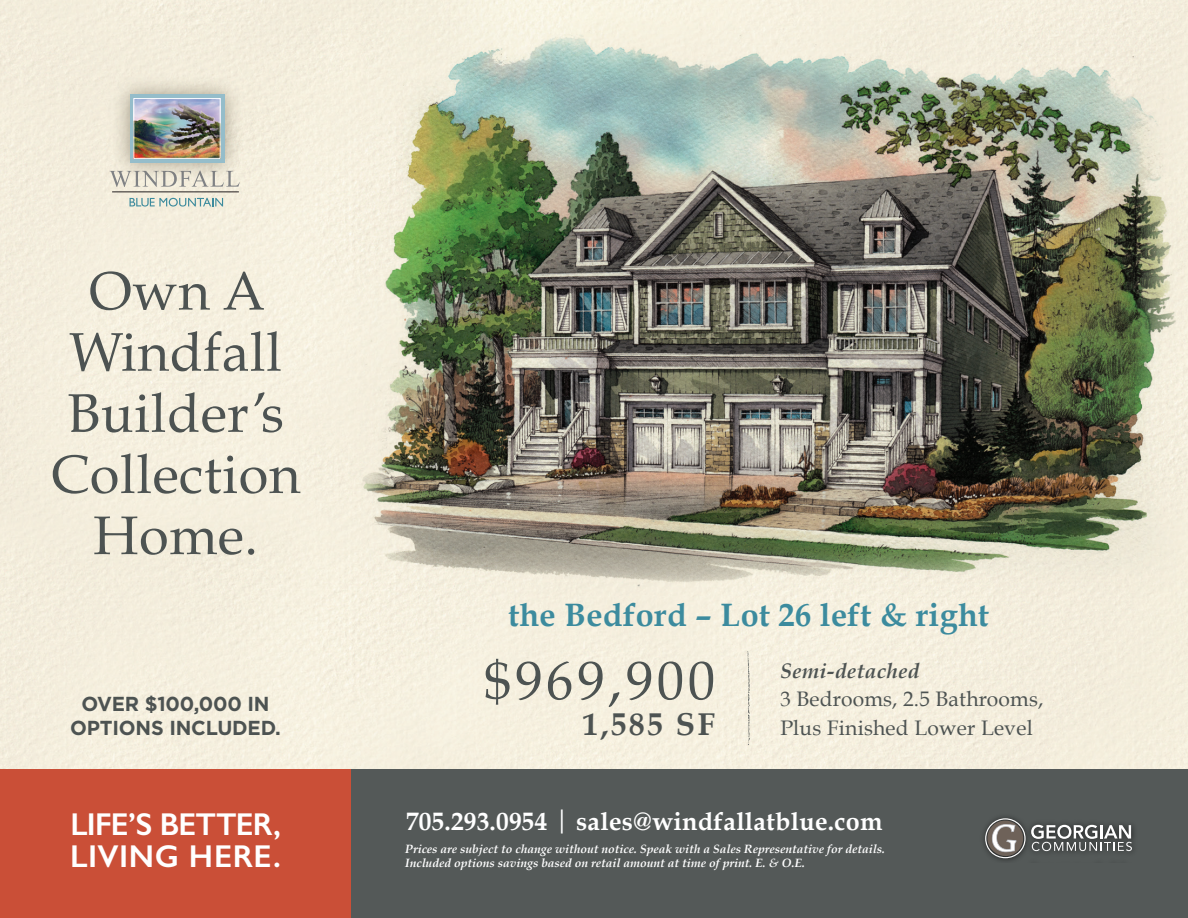
<style>
.page{position:relative;width:1188px;height:918px;background:#fff}
.page>*{position:absolute;margin:0;border:0;box-sizing:border-box;transform-origin:0 0}
.t1{font:54.45px/61.2px "Book Antiqua";letter-spacing:.01em;color:#4d5352;text-align:center}
.t2{font:54px "Book Antiqua";letter-spacing:.075em;color:#4d5352}
.t3{font:700 32.4px "Book Antiqua";letter-spacing:.01em;color:#3c8b9e}
.t4{font:600 31.65px/32.2px "Gill Sans";color:#fff}
.t5{font:700 31.5px "Book Antiqua";color:#4d5352}
.t6{font:700 25.2px "Book Antiqua";letter-spacing:.01em;color:#fff}
.t7{font:21px/28.5px "Book Antiqua";letter-spacing:.01em;color:#4d5352}
.t8{font:italic 700 21px "Book Antiqua";letter-spacing:.01em;color:#4d5352}
.t9{font:700 20.25px/24px "Gotham";letter-spacing:-.01em;color:#4d5352;text-align:center}
.t10{font:italic 700 12px/13.5px "Book Antiqua";color:#fff}
.s1{font-weight:400}
</style>
<div class="page">
<div style="left:0;top:0;width:1188px;height:770px;background:#f5efde"></div>
<div style="left:351px;top:770px;width:837px;height:148px;background:#545958"></div>
<div style="left:0;top:770px;width:351px;height:148px;background:#ca4f37"></div>
<img style="left:983px;top:817px;width:151px;height:44px">
<svg style="left:985px;top:818px;width:147px;height:40px"></svg>
<img style="left:1024px;top:855px;width:110px;height:6px">
<svg style="left:110px;top:171px;width:130px;height:16px"></svg>
<hr style="left:112px;top:192px;width:127px;height:1px;background:#231f20">
<svg style="left:130px;top:198px;width:93px;height:9px"></svg>
<div style="left:111px;top:75px;width:132px;height:106px;background:#564c37;opacity:.5"></div>
<div style="left:130px;top:94px;width:95px;height:69px;background:#95bdca"></div>
<img style="left:135px;top:100px;width:84px;height:57px">
<div style="left:133px;top:98px;width:88px;height:61px;border:1px solid #fff"></div>
<svg style="left:747px;top:651px;width:4px;height:95px"></svg>
<img style="left:355px;top:18px;width:827px;height:577px">
<h1 class="t1" style="left:51px;top:260px;width:251px">Own A<br>Windfall<br>Builder’s<br>Collection<br>Home.</h1>
<h3 class="t9" style="left:70px;top:692px;width:212px">OVER $100,000 IN<br>OPTIONS INCLUDED.</h3>
<h3 class="t3" style="left:508px;top:596px;width:482px">the Bedford – Lot 26 left &amp; right</h3>
<h3 class="t8" style="left:780px;top:658px;width:141px">Semi-detached</h3>
<h3 class="t7" style="left:780px;top:685px;width:264px">3 Bedrooms, 2.5 Bathrooms,<br>Plus Finished Lower Level</h3>
<h2 class="t2" style="left:484px;top:648px;width:232px">$969,900</h2>
<h3 class="t5" style="left:583px;top:706px;width:134px">1,585 SF</h3>
<h3 class="t4" style="left:70px;top:808px;width:212px">LIFE’S BETTER,<br>LIVING HERE.</h3>
<h3 class="t6" style="left:406px;top:807px;width:478px">705.293.0954 <span class="s1">|</span> sales@windfallatblue.com</h3>
<p class="t10" style="left:405px;top:843px;width:482px">Prices are subject to change without notice. Speak with a Sales Representative for details.<br>Included options savings based on retail amount at time of print. E. &amp; O.E.</p>
</div>
